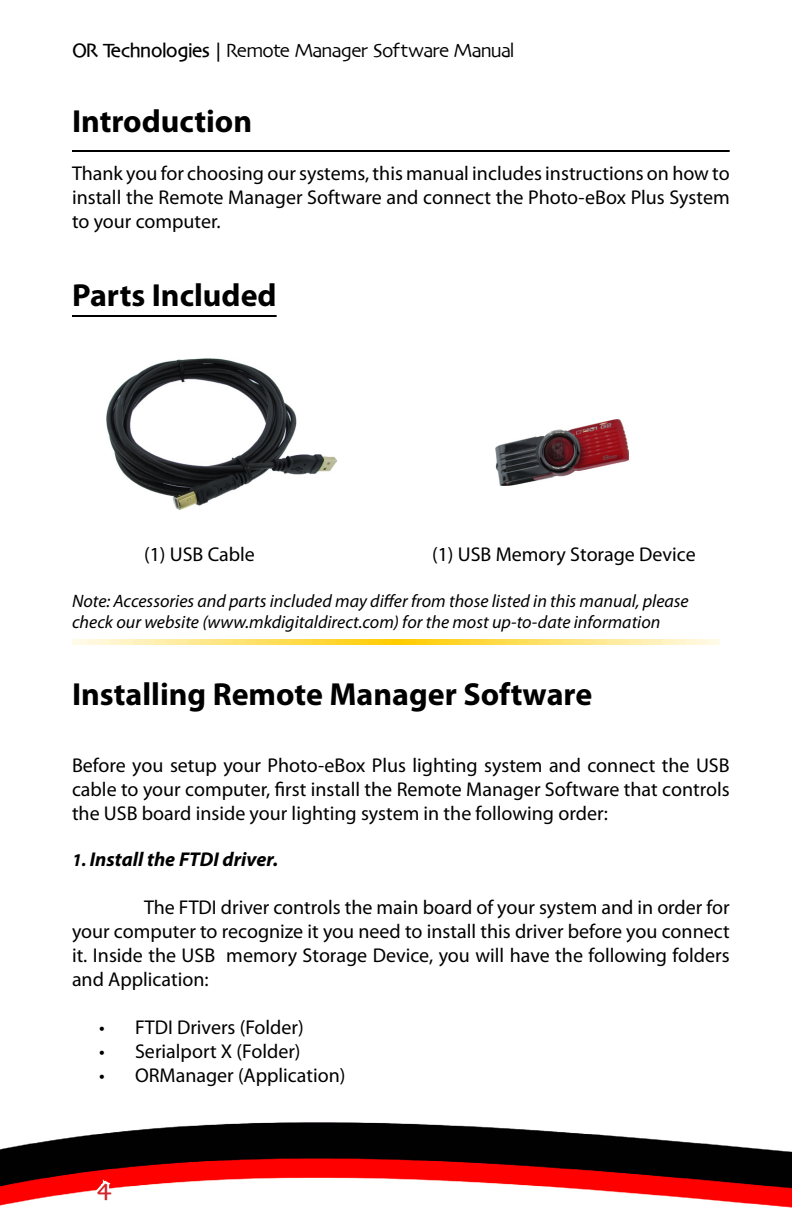
<style>
.page{position:relative;width:792px;height:1224px;background:#fff}
.page>*{position:absolute;margin:0;border:0;box-sizing:border-box;transform-origin:0 0}
.Normal_-_Bullets_Ind{font:700 32px "Myriad Pro";color:#000001}
.Title-Main_short_rul{font:700 32px "Myriad Pro";color:#000001}
.Title-Main{font:700 32px "Myriad Pro";color:#000001}
.t1{font:700 24px "Skia MK";color:#d1232a}
.Normal_-_Bullets_Ind-2{font:20px/24px "Myriad Pro";color:#000001;text-align:justify}
.t2{font:20px "Skia MK";color:#000001}
.t3{font:italic 700 20px "Myriad Pro";color:#000001}
.Normal_-_Bullets_Ind-3{font:italic 18px/21.6px "Myriad Pro";color:#000001}
.s1{font-weight:700}
.s2{font-size:18px}
</style>
<div class="page">
<img style="left:0;top:1123px;width:792px;height:85px">
<hr style="left:72px;top:150px;width:658px;height:2px;background:#000001">
<hr style="left:72px;top:315px;width:205px;height:2px;background:#000001">
<img style="left:72px;top:639px;width:648px;height:6px">
<svg style="left:91px;top:1173px;width:25px;height:31px"></svg>
<img style="left:495px;top:419px;width:133px;height:66px">
<img style="left:107px;top:359px;width:229px;height:151px">
<p class="t2" style="left:72px;top:38px;width:443px"><span class="s1">OR Technologies |</span> Remote Manager Software Manual</p>
<p class="Title-Main" style="left:72px;top:103px;width:182px">Introduction</p>
<p class="Normal_-_Bullets_Ind-2" style="left:72px;top:162px;width:659px">Thank you for choosing our systems, this manual includes instructions on how to install the Remote Manager Software and connect the Photo-eBox Plus System to your computer.</p>
<p class="Title-Main_short_rul" style="left:72px;top:277px;width:206px">Parts Included</p>
<p class="Normal_-_Bullets_Ind-2" style="left:144px;top:543px;width:112px">(1) USB Cable</p>
<p class="Normal_-_Bullets_Ind-2" style="left:432px;top:543px;width:265px">(1) USB Memory Storage Device</p>
<p class="Normal_-_Bullets_Ind-3" style="left:72px;top:590px;width:618px">Note: Accessories and parts included may differ from those listed in this manual, please check our website (www.mkdigitaldirect.com) for the most up-to-date information</p>
<p class="Normal_-_Bullets_Ind" style="left:72px;top:676px;width:522px">Installing Remote Manager Software</p>
<p class="Normal_-_Bullets_Ind-2" style="left:72px;top:754px;width:659px">Before you setup your Photo-eBox Plus lighting system and connect the USB cable to your computer, first install the Remote Manager Software that controls the USB board inside your lighting system in the following order:</p>
<p class="t3" style="left:72px;top:848px;width:208px"><span class="s2">1.</span> Install the FTDI driver.</p>
<p class="Normal_-_Bullets_Ind-2" style="left:72px;top:895px;width:659px;text-indent:72px">The FTDI driver controls the main board of your system and in order for your computer to recognize it you need to install this driver before you connect it. Inside the USB memory Storage Device, you will have the following folders and Application:</p>
<p class="Normal_-_Bullets_Ind-2" style="left:99px;top:1015px;width:206px">• FTDI Drivers (Folder)</p>
<p class="Normal_-_Bullets_Ind-2" style="left:99px;top:1039px;width:203px">• Serialport X (Folder)</p>
<p class="Normal_-_Bullets_Ind-2" style="left:99px;top:1063px;width:248px">• ORManager (Application)</p>
<p class="t1" style="left:97px;top:1177px;width:16px">4</p>
</div>
